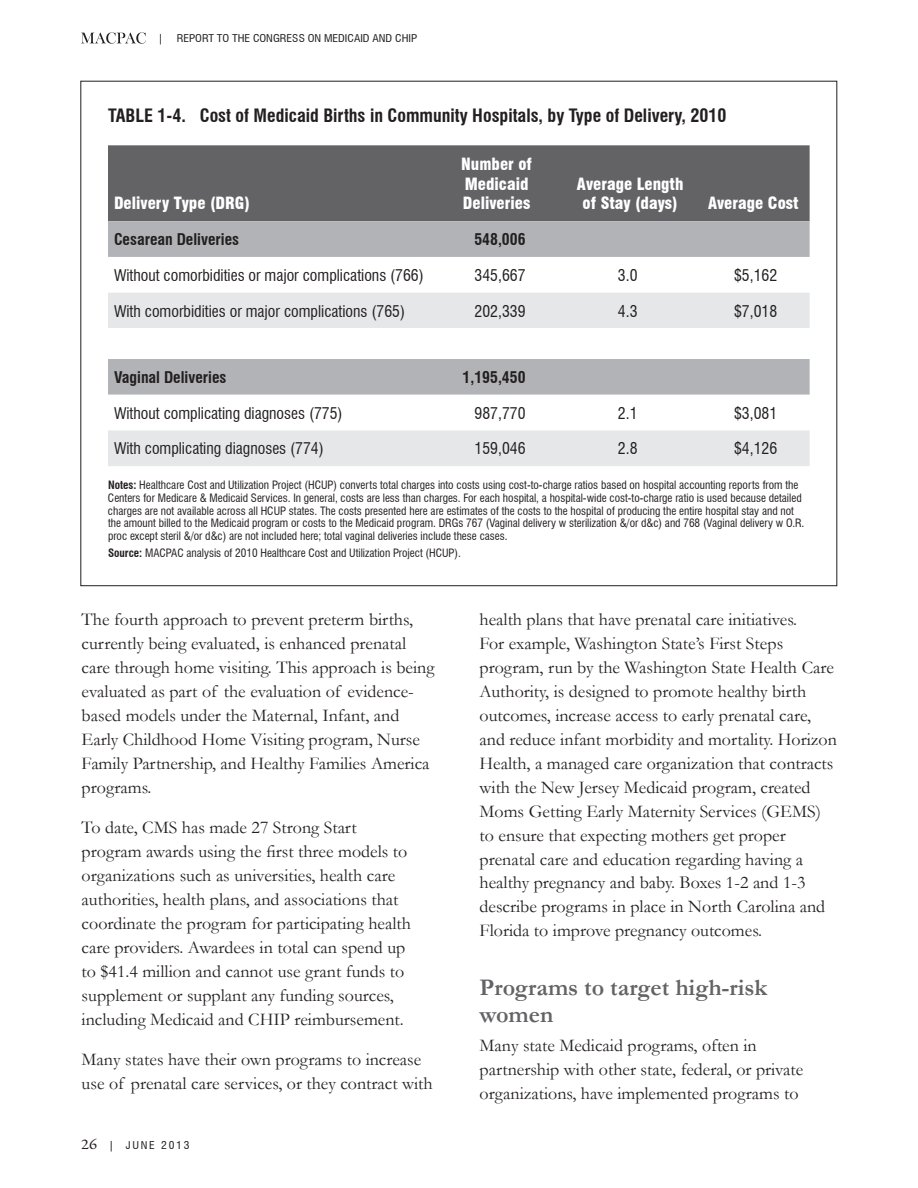
<style>
.page{position:relative;width:918px;height:1188px;background:#fff}
.page>*{position:absolute;margin:0;border:0;box-sizing:border-box;transform-origin:0 0}
.t1{font:700 24px/27px "Garamond";color:#636366}
.t2{font:18px/24px "Garamond";color:#231f20}
.t3{font:700 condensed 18px "Swiss 721 BT";color:#231f20}
.t4{font:900 condensed 16.5px/19.8px "Swiss 721 BT";color:#fff}
.t5{font:condensed 15.75px "Swiss 721 BT";color:#231f20}
.t6{font:700 condensed 15.75px "Swiss 721 BT";color:#231f20}
.t7{font:condensed 11.25px/12.8px "Swiss 721 BT";color:#231f20}
.t8{font:condensed 10.5px "Swiss 721 BT";color:#231f20;scale:1.1 1}
.t9{font:condensed 10.5px "Swiss 721 BT";letter-spacing:.15em;color:#231f20;scale:1.1 1}
.s1{font-weight:700}
.s2{font-family:"Garamond Premr Pro";font-stretch:normal;font-size:15px}
</style>
<div class="page">
<svg style="left:81px;top:32px;width:65px;height:12px"></svg>
<div style="left:108px;top:145px;width:702px;height:76px;background:#636366"></div>
<div style="left:108px;top:221px;width:702px;height:36px;background:#b2b3b7"></div>
<svg style="left:108px;top:293px;width:702px;height:173px;fill:#e6e7e9"></svg>
<div style="left:108px;top:328px;width:702px;height:31px;background:#fff"></div>
<p class="t8" style="left:158px;top:32px;width:7px">|</p>
<p class="t8" style="left:177px;top:32px;width:210px">Report to the Congress on Medicaid and CHIP</p>
<p class="t3" style="left:108px;top:105px;width:620px">TABLE 1-4. Cost of Medicaid Births in Community Hospitals, by Type of Delivery, 2010</p>
<p class="t4" style="left:114px;top:193px;width:137px">Delivery Type (DRG)</p>
<p class="t4" style="left:461px;top:154px;width:72px">Number of<br>Medicaid<br>Deliveries</p>
<p class="t4" style="left:577px;top:174px;width:108px;text-align:center">Average Length of Stay (days)</p>
<p class="t4" style="left:708px;top:193px;width:92px">Average Cost</p>
<p class="t6" style="left:114px;top:230px;width:127px">Cesarean Deliveries</p>
<p class="t6" style="left:474px;top:230px;width:53px">548,006</p>
<p class="t5" style="left:114px;top:266px;width:311px">Without comorbidities or major complications (766)</p>
<p class="t5" style="left:475px;top:266px;width:52px">345,667</p>
<p class="t5" style="left:618px;top:266px;width:21px">3.0</p>
<p class="t5" style="left:734px;top:266px;width:45px">$5,162</p>
<p class="t5" style="left:114px;top:301px;width:293px">With comorbidities or major complications (765)</p>
<p class="t5" style="left:475px;top:301px;width:52px">202,339</p>
<p class="t5" style="left:618px;top:301px;width:21px">4.3</p>
<p class="t5" style="left:734px;top:301px;width:45px">$7,018</p>
<p class="t6" style="left:114px;top:368px;width:114px">Vaginal Deliveries</p>
<p class="t6" style="left:463px;top:368px;width:64px">1,195,450</p>
<p class="t5" style="left:114px;top:403px;width:230px">Without complicating diagnoses (775)</p>
<p class="t5" style="left:475px;top:403px;width:52px">987,770</p>
<p class="t5" style="left:618px;top:403px;width:21px">2.1</p>
<p class="t5" style="left:734px;top:403px;width:45px">$3,081</p>
<p class="t5" style="left:114px;top:439px;width:211px">With complicating diagnoses (774)</p>
<p class="t5" style="left:475px;top:439px;width:52px">159,046</p>
<p class="t5" style="left:618px;top:439px;width:21px">2.8</p>
<p class="t5" style="left:734px;top:439px;width:45px">$4,126</p>
<p class="t7" style="left:108px;top:479px;width:698px"><span class="s1">Notes:</span> Healthcare Cost and Utilization Project (HCUP) converts total charges into costs using cost-to-charge ratios based on hospital accounting reports from the Centers for Medicare &amp; Medicaid Services. In general, costs are less than charges. For each hospital, a hospital-wide cost-to-charge ratio is used because detailed charges are not available across all HCUP states. The costs presented here are estimates of the costs to the hospital of producing the entire hospital stay and not the amount billed to the Medicaid program or costs to the Medicaid program. DRGs 767 (Vaginal delivery w sterilization &amp;/or d&amp;c) and 768 (Vaginal delivery w O.R. proc except steril &amp;/or d&amp;c) are not included here; total vaginal deliveries include these cases.</p>
<p class="t7" style="left:108px;top:547px;width:355px"><span class="s1">Source:</span> MACPAC analysis of 2010 Healthcare Cost and Utilization Project (HCUP).</p>
<p class="t2" style="left:82px;top:607px;width:354px">The fourth approach to prevent preterm births, currently being evaluated, is enhanced prenatal care through home visiting. This approach is being evaluated as part of the evaluation of evidence&shy;based models under the Maternal, Infant, and Early Childhood Home Visiting program, Nurse Family Partnership, and Healthy Families America programs.</p>
<p class="t2" style="left:82px;top:815px;width:331px">To date, CMS has made 27 Strong Start program awards using the first three models to organizations such as universities, health care authorities, health plans, and associations that coordinate the program for participating health care providers. Awardees in total can spend up to $41.4 million and cannot use grant funds to supplement or supplant any funding sources, including Medicaid and CHIP reimbursement.</p>
<p class="t2" style="left:82px;top:1047px;width:353px">Many states have their own programs to increase use of prenatal care services, or they contract with</p>
<p class="t9" style="left:81px;top:1139px;width:100px"><span class="s2">26</span> | June 2013</p>
<p class="t2" style="left:480px;top:606px;width:359px">health plans that have prenatal care initiatives.<br>For example, Washington State’s First Steps program, run by the Washington State Health Care Authority, is designed to promote healthy birth outcomes, increase access to early prenatal care, and reduce infant morbidity and mortality. Horizon Health, a managed care organization that contracts with the New Jersey Medicaid program, created Moms Getting Early Maternity Services (GEMS) to ensure that expecting mothers get proper prenatal care and education regarding having a healthy pregnancy and baby. Boxes 1-2 and 1-3 describe programs in place in North Carolina and Florida to improve pregnancy outcomes.</p>
<h1 class="t1" style="left:480px;top:974px;width:289px">Programs to target high-risk women</h1>
<p class="t2" style="left:480px;top:1033px;width:325px">Many state Medicaid programs, often in partnership with other state, federal, or private organizations, have implemented programs to</p>
</div>
